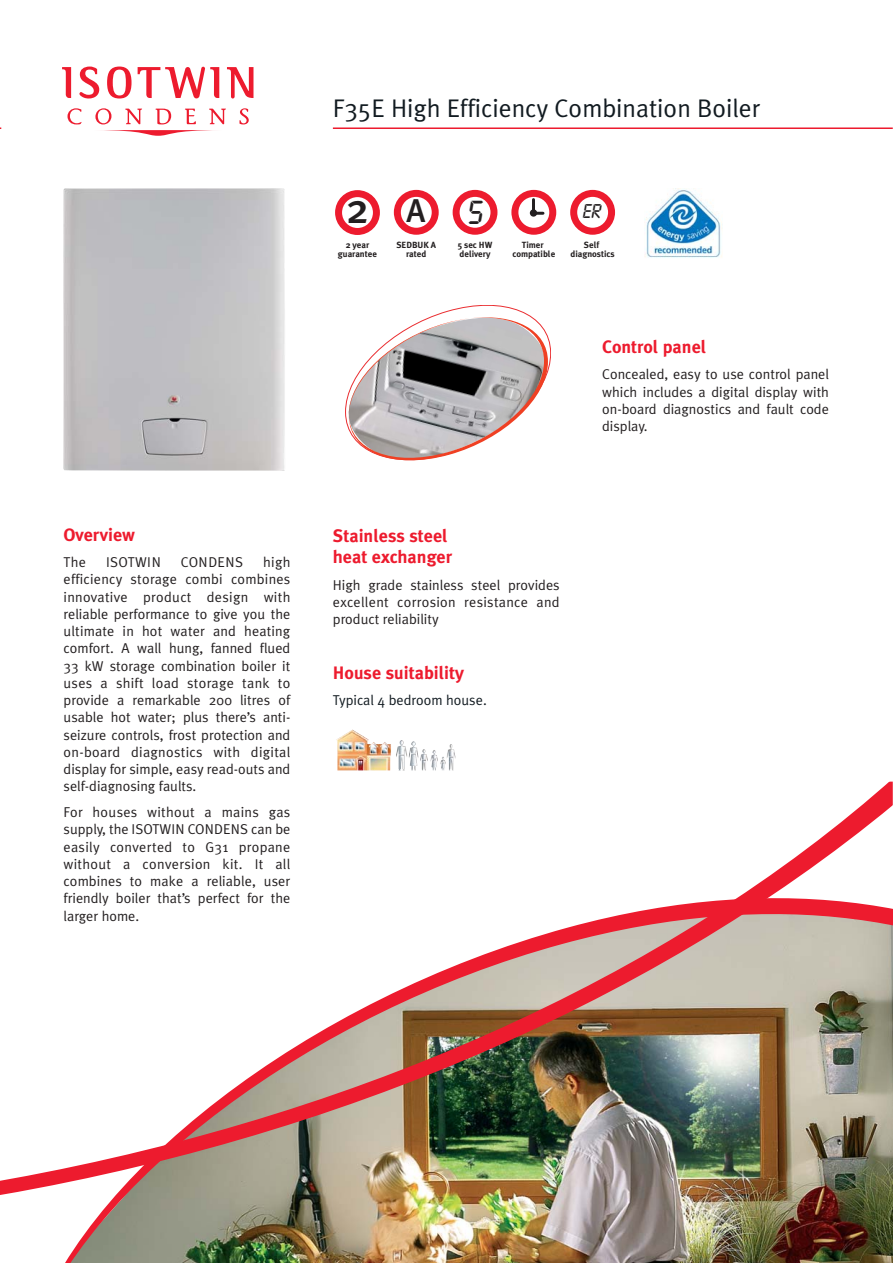
<style>
.page{position:relative;width:893px;height:1263px;background:#fff}
.page>*{position:absolute;margin:0;border:0;box-sizing:border-box;transform-origin:0 0}
.t1{font:500 42.15px "Meta Plus";color:#231f20}
.t2{font:34.8px "Lcd D";color:#231f20}
.t3{font:500 32.85px "Meta Plus";color:#231f20}
.t4{font:25.5px "Meta Plus Normal";color:#121b21}
.t5{font:20.85px "Lcd D";color:#231f20}
.t6{font:700 18px/21px "Meta Plus";color:#ed1b2e}
.t7{font:14.25px/17.2px "Meta Plus Normal";color:#231f20;text-align:justify}
.t8{font:14.25px "Meta Plus Normal";color:#121b21}
.t9{font:14.25px "Meta Plus Normal";letter-spacing:.025em;color:#231f20}
.t10{font:14.25px "Meta Plus Normal";letter-spacing:.03em;color:#231f20}
.t11{font:700 9px/9.4px "Meta Plus";color:#231f20;text-align:center}
</style>
<div class="page">
<div style="left:335px;top:190px;width:45px;height:45px;background:#ed1b2e;border-radius:50%"></div>
<div style="left:342px;top:197px;width:31px;height:31px;background:#fff;border-radius:50%"></div>
<div style="left:394px;top:190px;width:45px;height:45px;background:#ed1b2e;border-radius:50%"></div>
<div style="left:401px;top:197px;width:31px;height:31px;background:#fff;border-radius:50%"></div>
<div style="left:511px;top:190px;width:45px;height:45px;background:#ed1b2e;border-radius:50%"></div>
<div style="left:518px;top:197px;width:31px;height:31px;background:#fff;border-radius:50%"></div>
<svg style="left:530px;top:209px;width:7px;height:8px"></svg>
<svg style="left:532px;top:200px;width:11px;height:15px"></svg>
<div style="left:570px;top:190px;width:45px;height:45px;background:#ed1b2e;border-radius:50%"></div>
<div style="left:577px;top:197px;width:31px;height:31px;background:#fff;border-radius:50%"></div>
<div style="left:453px;top:190px;width:44px;height:45px;background:#ed1b2e;border-radius:50%"></div>
<div style="left:460px;top:197px;width:30px;height:31px;background:#fff;border-radius:50%"></div>
<img style="left:644px;top:188px;width:78px;height:70px">
<img style="left:0;top:782px;width:892px;height:481px">
<svg style="left:67px;top:108px;width:15px;height:17px"></svg>
<svg style="left:239px;top:108px;width:10px;height:17px"></svg>
<svg style="left:95px;top:108px;width:131px;height:28px"></svg>
<svg style="left:62px;top:67px;width:10px;height:31px"></svg>
<svg style="left:79px;top:67px;width:21px;height:32px"></svg>
<svg style="left:107px;top:67px;width:25px;height:32px"></svg>
<svg style="left:138px;top:67px;width:82px;height:32px"></svg>
<svg style="left:227px;top:67px;width:27px;height:32px"></svg>
<hr style="left:333px;top:127px;width:559px;height:2px;background:#ed1b2e">
<img style="left:63px;top:188px;width:222px;height:282px">
<img style="left:396px;top:741px;width:59px;height:24px">
<svg style="left:345px;top:305px;width:206px;height:156px"></svg>
<p class="t6" style="left:64px;top:525px;width:73px">Overview</p>
<p class="t7" style="left:64px;top:555px;width:24px">The</p>
<p class="t9" style="left:106px;top:557px;width:56px">ISOTWIN</p>
<p class="t10" style="left:181px;top:557px;width:64px">CONDENS</p>
<p class="t7" style="left:64px;top:555px;width:228px;text-indent:200px">high efficiency storage combi combines innovative product design with reliable performance to give you the ultimate in hot water and heating comfort. A wall hung, fanned flued 33 kW storage combination boiler it uses a shift load storage tank to provide a remarkable 200 litres of usable hot water; plus there’s anti&shy;seizure controls, frost protection and on-board diagnostics with digital display for simple, easy read-outs and self-diagnosing faults.</p>
<p class="t7" style="left:64px;top:805px;width:228px">For houses without a mains gas supply, the ISOTWIN CONDENS can be easily converted to G31 propane without a conversion kit. It all combines to make a reliable, user friendly boiler that’s perfect for the larger home.</p>
<h3 class="t4" style="left:333px;top:99px;width:429px">F35E High Efficiency Combination Boiler</h3>
<h1 class="t1" style="left:346px;top:190px;width:24px">2</h1>
<p class="t11" style="left:338px;top:241px;width:40px">2 year guarantee</p>
<h3 class="t3" style="left:406px;top:197px;width:20px">A</h3>
<p class="t11" style="left:396px;top:240px;width:41px">SEDBUK A rated</p>
<p class="t11" style="left:512px;top:240px;width:44px">Timer compatible</p>
<p class="t11" style="left:570px;top:240px;width:46px">Self diagnostics</p>
<h2 class="t2" style="left:466px;top:192px;width:18px">5</h2>
<h3 class="t5" style="left:582px;top:198px;width:21px">ER</h3>
<p class="t11" style="left:458px;top:240px;width:36px;text-align:left">5 sec HW delivery</p>
<p class="t6" style="left:602px;top:337px;width:106px">Control panel</p>
<p class="t7" style="left:602px;top:367px;width:228px">Concealed, easy to use control panel which includes a digital display with on-board diagnostics and fault code display.</p>
<p class="t6" style="left:333px;top:527px;width:121px">Stainless steel heat exchanger</p>
<p class="t7" style="left:333px;top:577px;width:228px">High grade stainless steel provides excellent corrosion resistance and product reliability</p>
<p class="t6" style="left:333px;top:663px;width:133px">House suitability</p>
<p class="t8" style="left:333px;top:695px;width:155px">Typical 4 bedroom house.</p>
</div>
